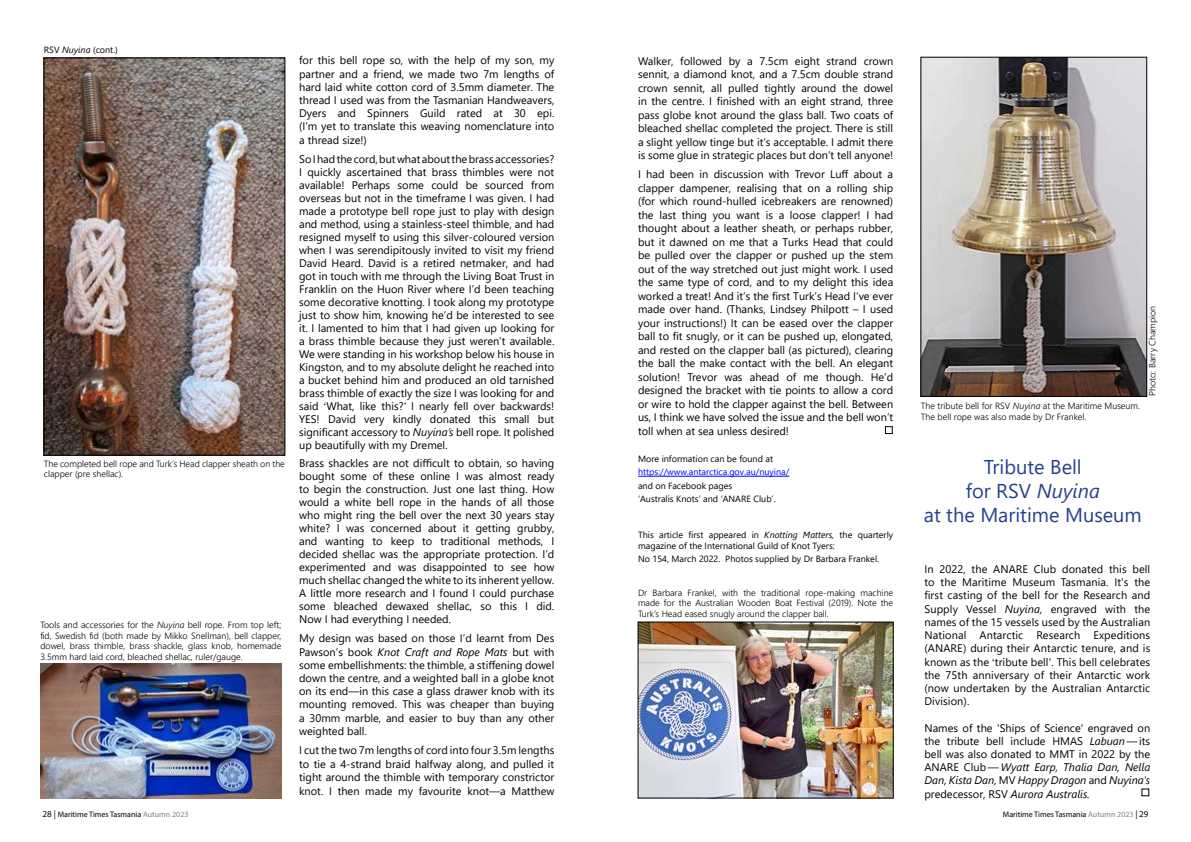
<style>
.page{position:relative;width:1191px;height:842px;background:#fff}
.page>*{position:absolute;margin:0;border:0;box-sizing:border-box;transform-origin:0 0}
.t1{font:20px/24px "Segoe UI";color:#25408f;text-align:center}
.t2{font:11px/13px "Segoe UI";color:#000;text-align:justify}
.t3{font:300 9px/10.8px "Segoe UI";color:#000}
.t4{font:9px/13.5px "Segoe UI";color:#000}
.t5{font:9px "Segoe UI";color:#00f}
.t6{font:8px "Myriad Pro";color:#000}
.s1{font-style:italic}
.s2{font-family:"Bask Old Face"}
.s3{font-size:9px}
.s4{color:#828487}
</style>
<div class="page">
<img style="left:46px;top:60px;width:237px;height:393px">
<div style="left:44px;top:58px;width:241px;height:397px;border:1px solid #000"></div>
<img style="left:40px;top:663px;width:241px;height:135px">
<hr style="left:638px;top:476px;width:151px;height:1px;background:#00f">
<img style="left:923px;top:59px;width:221px;height:335px">
<img style="left:640px;top:624px;width:251px;height:172px">
<div style="left:885px;top:426px;width:7px;height:8px;border:1px solid #000"></div>
<p class="t4" style="left:44px;top:43px;width:76px">RSV <span class="s1">Nuyina</span> (cont.)</p>
<p class="t3" style="left:44px;top:457px;width:242px">The completed bell rope and Turk’s Head clapper sheath on the clapper (pre shellac).</p>
<p class="t3" style="left:40px;top:618px;width:242px;text-align:justify">Tools and accessories for the <span class="s1">Nuyina</span> bell rope. From top left; fid, Swedish fid (both made by Mikko Snellman), bell clapper, dowel, brass thimble, brass shackle, glass knob, homemade 3.5mm hard laid cord, bleached shellac, ruler/gauge.</p>
<p class="t2" style="left:299px;top:53px;width:257px">for this bell rope so, with the help of my son, my partner and a friend, we made two 7m lengths of hard laid white cotton cord of 3.5mm diameter. The thread I used was from the Tasmanian Handweavers, Dyers and Spinners Guild rated at 30 epi. (I’m yet to translate this weaving nomenclature into a thread size!)</p>
<p class="t2" style="left:299px;top:151px;width:257px">So I had the cord, but what about the brass accessories?<br>I quickly ascertained that brass thimbles were not available! Perhaps some could be sourced from overseas but not in the timeframe I was given. I had made a prototype bell rope just to play with design and method, using a stainless-steel thimble, and had resigned myself to using this silver-coloured version when I was serendipitously invited to visit my friend David Heard. David is a retired netmaker, and had got in touch with me through the Living Boat Trust in Franklin on the Huon River where I’d been teaching some decorative knotting. I took along my prototype just to show him, knowing he’d be interested to see it. I lamented to him that I had given up looking for a brass thimble because they just weren’t available.<br>We were standing in his workshop below his house in Kingston, and to my absolute delight he reached into a bucket behind him and produced an old tarnished brass thimble of exactly the size I was looking for and said <span class="s2">‘</span>What, like this?<span class="s2">’</span> I nearly fell over backwards!<br>YES! David very kindly donated this small but significant accessory to <span class="s1">Nuyina’s</span> bell rope. It polished up beautifully with my Dremel.</p>
<p class="t2" style="left:299px;top:456px;width:257px">Brass shackles are not difficult to obtain, so having bought some of these online I was almost ready to begin the construction. Just one last thing. How would a white bell rope in the hands of all those who might ring the bell over the next 30 years stay white? I was concerned about it getting grubby, and wanting to keep to traditional methods, I decided shellac was the appropriate protection. I’d experimented and was disappointed to see how much shellac changed the white to its inherent yellow.<br>A little more research and I found I could purchase some bleached dewaxed shellac, so this I did.<br>Now I had everything I needed.</p>
<p class="t2" style="left:299px;top:631px;width:257px">My design was based on those I’d learnt from Des Pawson’s book <span class="s1">Knot Craft and Rope Mats</span> but with some embellishments: the thimble, a stiffening dowel down the centre, and a weighted ball in a globe knot on its end—in this case a glass drawer knob with its mounting removed. This was cheaper than buying a 30mm marble, and easier to buy than any other weighted ball.</p>
<p class="t2" style="left:299px;top:742px;width:257px;line-height:13.5px">I cut the two 7m lengths of cord into four 3.5m lengths to tie a 4-strand braid halfway along, and pulled it tight around the thimble with temporary constrictor knot. I then made my favourite knot—a Matthew</p>
<p class="t2" style="left:638px;top:53px;width:257px;line-height:13.5px">Walker, followed by a 7.5cm eight strand crown sennit, a diamond knot, and a 7.5cm double strand crown sennit, all pulled tightly around the dowel in the centre. I finished with an eight strand, three pass globe knot around the glass ball. Two coats of bleached shellac completed the project. There is still a slight yellow tinge but it’s acceptable. I admit there is some glue in strategic places but don’t tell anyone!</p>
<p class="t2" style="left:638px;top:167px;width:257px;line-height:13.5px">I had been in discussion with Trevor Luff about a clapper dampener, realising that on a rolling ship (for which round-hulled icebreakers are renowned) the last thing you want is a loose clapper! I had thought about a leather sheath, or perhaps rubber, but it dawned on me that a Turks Head that could be pulled over the clapper or pushed up the stem out of the way stretched out just might work. I used the same type of cord, and to my delight this idea worked a treat! And it’s the first Turk’s Head I’ve ever made over hand. (Thanks, Lindsey Philpott – I used your instructions!) It can be eased over the clapper ball to fit snugly, or it can be pushed up, elongated, and rested on the clapper ball (as pictured), clearing the ball the make contact with the bell. An elegant solution! Trevor was ahead of me though. He’d designed the bracket with tie points to allow a cord or wire to hold the clapper against the bell. Between us, I think we have solved the issue and the bell won’t toll when at sea unless desired!</p>
<p class="t4" style="left:638px;top:451px;width:136px">More information can be found at</p>
<p class="t5" style="left:638px;top:464px;width:153px">https://www.antarctica.gov.au/nuyina/</p>
<p class="t4" style="left:638px;top:478px;width:139px">and on Facebook pages<br>‘Australis Knots’ and ‘ANARE Club’.</p>
<p class="t4" style="left:638px;top:528px;width:257px;line-height:11px">This article first appeared in <span class="s1">Knotting Matters,</span> the quarterly magazine of the International Guild of Knot Tyers:</p>
<p class="t4" style="left:638px;top:552px;width:243px">No 154, March 2022. Photos supplied by Dr Barbara Frankel.</p>
<p class="t3" style="left:638px;top:586px;width:257px;text-align:justify">Dr Barbara Frankel, with the traditional rope-making machine made for the Australian Wooden Boat Festival (2019). Note the Turk’s Head eased snugly around the clapper ball.</p>
<p class="t3" style="left:921px;top:400px;width:221px">The tribute bell for RSV <span class="s1">Nuyina</span> at the Maritime Museum.<br>The bell rope was also made by Dr Frankel.</p>
<p class="t3" style="left:1146px;top:396px;width:92px;rotate:-90deg">Photo: Barry Champion</p>
<h1 class="t1" style="left:923px;top:453px;width:219px">Tribute Bell<br>for RSV <span class="s1">Nuyina<br></span>at the Maritime Museum</h1>
<p class="t2" style="left:924px;top:562px;width:227px">In 2022, the ANARE Club donated this bell to the Maritime Museum Tasmania. It's the first casting of the bell for the Research and Supply Vessel <span class="s1">Nuyina,</span> engraved with the names of the 15 vessels used by the Australian National Antarctic Research Expeditions (ANARE) during their Antarctic tenure, and is known as the <span class="s2">‘</span>tribute bell<span class="s2">’</span>. This bell celebrates the 75th anniversary of their Antarctic work (now undertaken by the Australian Antarctic Division).</p>
<p class="t2" style="left:924px;top:720px;width:227px">Names of the 'Ships of Science' engraved on the tribute bell include HMAS <span class="s1">Labuan</span> — its bell was also donated to MMT in 2022 by the ANARE Club — <span class="s1">Wyatt Earp, Thalia Dan, Nella Dan, Kista Dan,</span> MV <span class="s1">Happy Dragon</span> and <span class="s1">Nuyina's </span>predecessor, RSV <span class="s1">Aurora Australis.</span></p>
<p class="t6" style="left:43px;top:809px;width:147px"><span class="s3">28 |</span> Maritime Times Tasmania <span class="s4">Autumn 2023</span></p>
<p class="t6" style="left:1002px;top:809px;width:147px">Maritime Times Tasmania <span class="s4">Autumn 2023</span> <span class="s3">| 29</span></p>
</div>
